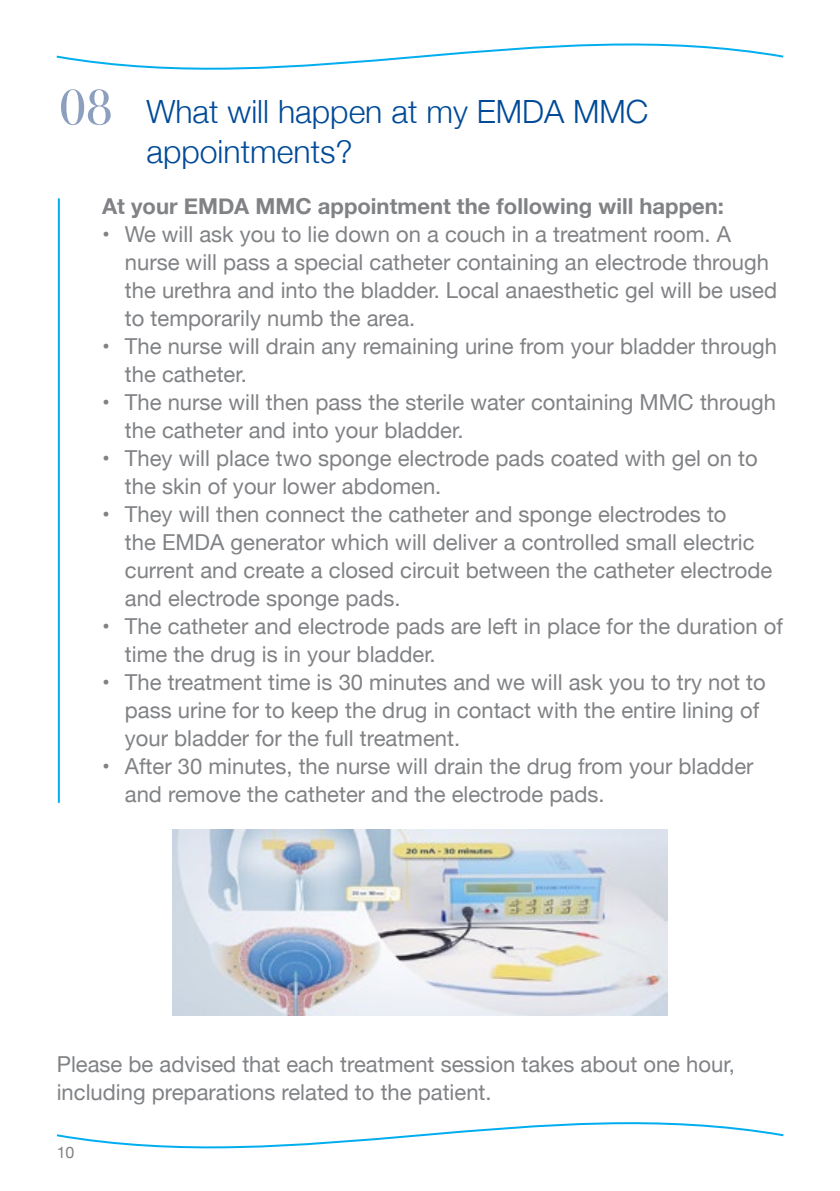
<style>
.page{position:relative;width:840px;height:1191px;background:#fff}
.page>*{position:absolute;margin:0;border:0;box-sizing:border-box;transform-origin:0 0}
.t1{font:300 32px/40px "Helvetica Neue";color:#004a98}
.t2{font:22px/28px "Helvetica Neue";color:#808285}
.t3{font:700 22px "Helvetica Neue";color:#808285}
.t4{font:16px "Helvetica Neue";color:#808285}
.s1{font-family:"Bodoni Svty Two ITCTT";font-weight:400;font-size:50px;color:#8c9fbf}
</style>
<div class="page">
<svg style="left:56px;top:1122px;width:728px;height:27px"></svg>
<svg style="left:56px;top:43px;width:728px;height:27px"></svg>
<hr style="left:58px;top:198px;width:2px;height:605px;background:#00aeef">
<img style="left:173px;top:829px;width:493px;height:187px">
<h1 class="t1" style="left:146px;top:89px;width:503px;text-indent:-87px"><span class="s1">08</span> What will happen at my EMDA MMC appointments?</h1>
<p class="t3" style="left:102px;top:189px;width:623px">At your EMDA MMC appointment the following will happen:</p>
<p class="t2" style="left:125px;top:221px;width:653px;text-indent:-23px">• We will ask you to lie down on a couch in a treatment room. A nurse will pass a special catheter containing an electrode through the urethra and into the bladder. Local anaesthetic gel will be used to temporarily numb the area.</p>
<p class="t2" style="left:125px;top:333px;width:653px;text-indent:-23px">• The nurse will drain any remaining urine from your bladder through the catheter.</p>
<p class="t2" style="left:125px;top:389px;width:652px;text-indent:-23px">• The nurse will then pass the sterile water containing MMC through the catheter and into your bladder.</p>
<p class="t2" style="left:125px;top:445px;width:634px;text-indent:-23px">• They will place two sponge electrode pads coated with gel on to the skin of your lower abdomen.</p>
<p class="t2" style="left:125px;top:501px;width:648px;text-indent:-23px">• They will then connect the catheter and sponge electrodes to<br>the EMDA generator which will deliver a controlled small electric current and create a closed circuit between the catheter electrode and electrode sponge pads.</p>
<p class="t2" style="left:125px;top:613px;width:659px;text-indent:-23px">• The catheter and electrode pads are left in place for the duration of time the drug is in your bladder.</p>
<p class="t2" style="left:125px;top:669px;width:642px;text-indent:-23px">• The treatment time is 30 minutes and we will ask you to try not to pass urine for to keep the drug in contact with the entire lining of your bladder for the full treatment.</p>
<p class="t2" style="left:125px;top:753px;width:629px;text-indent:-23px">• After 30 minutes, the nurse will drain the drug from your bladder and remove the catheter and the electrode pads.</p>
<p class="t2" style="left:57px;top:1051px;width:679px">Please be advised that each treatment session takes about one hour, including preparations related to the patient.</p>
<p class="t4" style="left:57px;top:1140px;width:19px">10</p>
</div>
